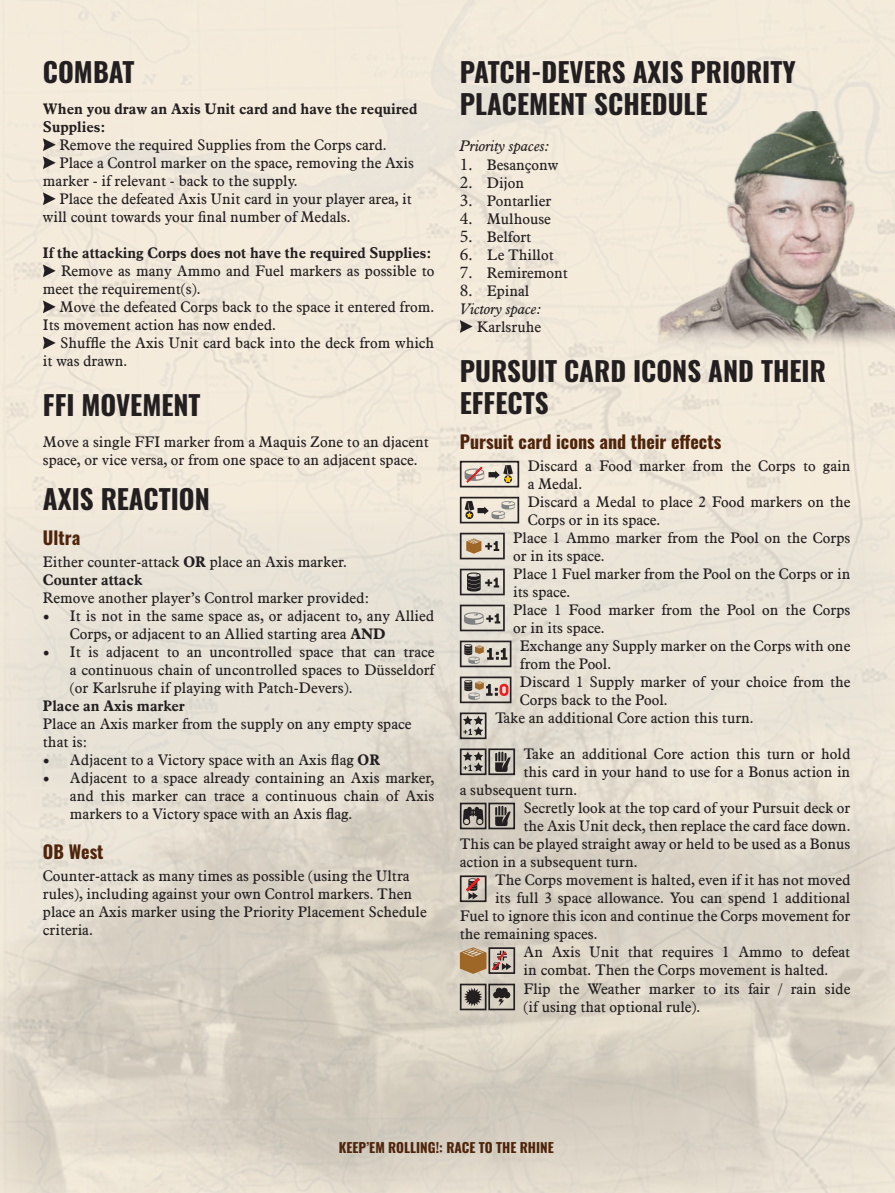
<style>
.page{position:relative;width:895px;height:1193px;background:#fff}
.page>*{position:absolute;margin:0;border:0;box-sizing:border-box;transform-origin:0 0}
.t1{font:700 27px/32.4px "Oswald";color:#231f20}
.t2{font:700 18px "Oswald";color:#4f240b}
.t3{font:15px/18px "Aldine 721 EUX";color:#231f20}
.t4{font:700 15px/18px "Aldine 721 EUX";color:#231f20}
.t5{font:italic 15px/18px "Aldine 721 EUX";color:#231f20}
.t6{font:700 13.5px "Oswald";color:#4f240b}
.s1{font-weight:700}
.s2{font-family:"Minion Pro";font-size:18px}
.s3{font-family:"Minion Pro";font-style:normal;font-size:18px}
.s4{font-style:normal}
</style>
<div class="page">
<img style="left:0;top:503px;width:895px;height:689px">
<svg style="left:43px;top:138px;width:13px;height:31px"></svg>
<svg style="left:43px;top:192px;width:13px;height:13px"></svg>
<svg style="left:43px;top:264px;width:13px;height:13px"></svg>
<svg style="left:43px;top:300px;width:13px;height:13px"></svg>
<svg style="left:43px;top:336px;width:13px;height:13px"></svg>
<svg style="left:460px;top:320px;width:12px;height:13px"></svg>
<div style="left:460px;top:460px;width:59px;height:27px;border:2px solid #231f20"></div>
<svg style="left:464px;top:465px;width:49px;height:19px"></svg>
<svg style="left:460px;top:496px;width:59px;height:27px;background:#b5aea3"></svg>
<svg style="left:460px;top:532px;width:45px;height:27px"></svg>
<svg style="left:460px;top:568px;width:45px;height:27px"></svg>
<svg style="left:460px;top:604px;width:45px;height:27px"></svg>
<svg style="left:460px;top:640px;width:51px;height:27px"></svg>
<svg style="left:460px;top:676px;width:51px;height:27px"></svg>
<div style="left:460px;top:712px;width:26px;height:27px;border:2px solid #231f20"></div>
<svg style="left:463px;top:715px;width:20px;height:20px"></svg>
<div style="left:460px;top:748px;width:26px;height:27px;border:2px solid #231f20"></div>
<svg style="left:463px;top:751px;width:20px;height:20px"></svg>
<div style="left:460px;top:802px;width:26px;height:27px;border:2px solid #231f20"></div>
<svg style="left:463px;top:806px;width:20px;height:19px"></svg>
<div style="left:460px;top:875px;width:26px;height:26px;border:2px solid #231f20"></div>
<svg style="left:463px;top:875px;width:19px;height:24px"></svg>
<div style="left:488px;top:947px;width:27px;height:26px;border:2px solid #231f20"></div>
<svg style="left:460px;top:947px;width:51px;height:26px"></svg>
<div style="left:488px;top:748px;width:27px;height:27px;border:2px solid #231f20"></div>
<svg style="left:495px;top:751px;width:15px;height:20px"></svg>
<div style="left:488px;top:802px;width:27px;height:27px;border:2px solid #231f20"></div>
<svg style="left:495px;top:805px;width:15px;height:21px"></svg>
<svg style="left:460px;top:983px;width:55px;height:27px"></svg>
<img style="left:657px;top:111px;width:238px;height:238px">
<svg style="left:892px;top:1189px;width:3px;height:4px"></svg>
<h1 class="t1" style="left:43px;top:57px;width:93px">COMBAT</h1>
<p class="t4" style="left:43px;top:100px;width:376px">When you draw an Axis Unit card and have the required<br>Supplies:</p>
<p class="t3" style="left:59px;top:136px;width:329px">Remove the required Supplies from the Corps card.</p>
<p class="t3" style="left:59px;top:154px;width:356px">Place a Control marker on the space, removing the Axis</p>
<p class="t3" style="left:43px;top:172px;width:256px">marker - if relevant - back to the supply.</p>
<p class="t3" style="left:59px;top:190px;width:354px">Place the defeated Axis Unit card in your player area, it</p>
<p class="t3" style="left:43px;top:208px;width:309px">will count towards your final number of Medals.</p>
<p class="t4" style="left:43px;top:244px;width:390px">If the attacking Corps does not have the required Supplies:</p>
<p class="t3" style="left:43px;top:262px;width:393px;text-indent:18px">Remove as many Ammo and Fuel markers as possible to meet the requirement(s).</p>
<p class="t3" style="left:43px;top:298px;width:393px;text-indent:17px">Move the defeated Corps back to the space it entered from.<br>Its movement action has now ended.</p>
<p class="t3" style="left:43px;top:334px;width:393px;text-indent:17px">Shuffle the Axis Unit card back into the deck from which it was drawn.</p>
<h1 class="t1" style="left:43px;top:391px;width:159px">FFI MOVEMENT</h1>
<p class="t3" style="left:43px;top:433px;width:387px">Move a single FFI marker from a Maquis Zone to an djacent space, or vice versa, or from one space to an adjacent space.</p>
<h1 class="t1" style="left:43px;top:485px;width:168px">AXIS REACTION</h1>
<p class="t2" style="left:43px;top:528px;width:39px">Ultra</p>
<p class="t3" style="left:43px;top:553px;width:305px">Either counter-attack <span class="s1">OR</span> place an Axis marker.<br><span class="s1">Counter attack</span></p>
<p class="t3" style="left:43px;top:589px;width:328px">Remove another player’s Control marker provided:</p>
<p class="t3" style="left:70px;top:607px;width:366px;text-indent:-27px"><span class="s2">•</span> It is not in the same space as, or adjacent to, any Allied<br>Corps, or adjacent to an Allied starting area <span class="s1">AND</span></p>
<p class="t3" style="left:70px;top:643px;width:366px;text-align:justify;text-indent:-27px"><span class="s2">•</span> It is adjacent to an uncontrolled space that can trace a continuous chain of uncontrolled spaces to Düsseldorf (or Karlsruhe if playing with Patch-Devers).</p>
<p class="t4" style="left:43px;top:697px;width:143px">Place an Axis marker</p>
<p class="t3" style="left:43px;top:715px;width:370px">Place an Axis marker from the supply on any empty space that is:</p>
<p class="t3" style="left:43px;top:751px;width:339px"><span class="s2">•</span> Adjacent to a Victory space with an Axis flag <span class="s1">OR</span></p>
<p class="t3" style="left:70px;top:769px;width:366px;text-align:justify;text-indent:-27px"><span class="s2">•</span> Adjacent to a space already containing an Axis marker, and this marker can trace a continuous chain of Axis markers to a Victory space with an Axis flag.</p>
<p class="t2" style="left:43px;top:842px;width:62px">OB West</p>
<p class="t3" style="left:43px;top:867px;width:385px">Counter-attack as many times as possible (using the Ultra rules), including against your own Control markers. Then place an Axis marker using the Priority Placement Schedule criteria.</p>
<h1 class="t1" style="left:460px;top:57px;width:337px">PATCH-DEVERS AXIS PRIORITY<br>PLACEMENT SCHEDULE</h1>
<p class="t5" style="left:460px;top:137px;width:91px">Priority spaces:</p>
<p class="t3" style="left:460px;top:156px;width:100px"><span class="s2">1.</span> Besançonw</p>
<p class="t3" style="left:460px;top:174px;width:66px"><span class="s2">2.</span> Dijon</p>
<p class="t3" style="left:460px;top:192px;width:93px"><span class="s2">3.</span> Pontarlier</p>
<p class="t3" style="left:460px;top:210px;width:93px"><span class="s2">4.</span> Mulhouse</p>
<p class="t3" style="left:460px;top:228px;width:73px"><span class="s2">5.</span> Belfort</p>
<p class="t3" style="left:460px;top:246px;width:95px"><span class="s2">6.</span> Le Thillot</p>
<p class="t3" style="left:460px;top:264px;width:110px"><span class="s2">7.</span> Remiremont</p>
<p class="t5" style="left:460px;top:281px;width:84px"><span class="s3">8.</span> <span class="s4">Epinal<br></span>Victory space:</p>
<p class="t3" style="left:476px;top:318px;width:66px">Karlsruhe</p>
<h1 class="t1" style="left:460px;top:356px;width:367px">PURSUIT CARD ICONS AND THEIR<br>EFFECTS</h1>
<p class="t2" style="left:460px;top:432px;width:263px">Pursuit card icons and their effects</p>
<p class="t3" style="left:527px;top:457px;width:324px">Discard a Food marker from the Corps to gain</p>
<p class="t3" style="left:527px;top:475px;width:56px">a Medal.</p>
<p class="t3" style="left:527px;top:493px;width:324px">Discard a Medal to place 2 Food markers on the</p>
<p class="t3" style="left:527px;top:511px;width:134px">Corps or in its space.</p>
<p class="t3" style="left:513px;top:529px;width:338px">Place 1 Ammo marker from the Pool on the Corps</p>
<p class="t3" style="left:513px;top:547px;width:93px">or in its space.</p>
<p class="t3" style="left:513px;top:565px;width:338px">Place 1 Fuel marker from the Pool on the Corps or in</p>
<p class="t3" style="left:513px;top:583px;width:59px">its space.</p>
<p class="t3" style="left:513px;top:601px;width:338px">Place 1 Food marker from the Pool on the Corps</p>
<p class="t3" style="left:513px;top:619px;width:93px">or in its space.</p>
<p class="t3" style="left:520px;top:637px;width:332px">Exchange any Supply marker on the Corps with one</p>
<p class="t3" style="left:520px;top:655px;width:93px">from the Pool.</p>
<p class="t3" style="left:520px;top:673px;width:332px">Discard 1 Supply marker of your choice from the</p>
<p class="t3" style="left:520px;top:691px;width:149px">Corps back to the Pool.</p>
<p class="t3" style="left:495px;top:709px;width:260px">Take an additional Core action this turn.</p>
<p class="t3" style="left:523px;top:745px;width:328px">Take an additional Core action this turn or hold</p>
<p class="t3" style="left:523px;top:763px;width:328px">this card in your hand to use for a Bonus action in</p>
<p class="t3" style="left:460px;top:781px;width:119px">a subsequent turn.</p>
<p class="t3" style="left:523px;top:799px;width:328px">Secretly look at the top card of your Pursuit deck or</p>
<p class="t3" style="left:523px;top:817px;width:328px">the Axis Unit deck, then replace the card face down.</p>
<p class="t3" style="left:460px;top:835px;width:392px">This can be played straight away or held to be used as a Bonus</p>
<p class="t3" style="left:460px;top:853px;width:179px">action in a subsequent turn.</p>
<p class="t3" style="left:495px;top:871px;width:357px">The Corps movement is halted, even if it has not moved</p>
<p class="t3" style="left:495px;top:889px;width:357px">its full 3 space allowance. You can spend 1 additional</p>
<p class="t3" style="left:460px;top:907px;width:392px">Fuel to ignore this icon and continue the Corps movement for</p>
<p class="t3" style="left:460px;top:925px;width:139px">the remaining spaces.</p>
<p class="t3" style="left:523px;top:943px;width:328px">An Axis Unit that requires 1 Ammo to defeat</p>
<p class="t3" style="left:523px;top:961px;width:306px">in combat. Then the Corps movement is halted.</p>
<p class="t3" style="left:523px;top:979px;width:328px">Flip the Weather marker to its fair / rain side</p>
<p class="t3" style="left:523px;top:997px;width:178px">(if using that optional rule).</p>
<p class="t6" style="left:339px;top:1139px;width:216px">KEEP’EM ROLLING!: RACE TO THE RHINE</p>
</div>
